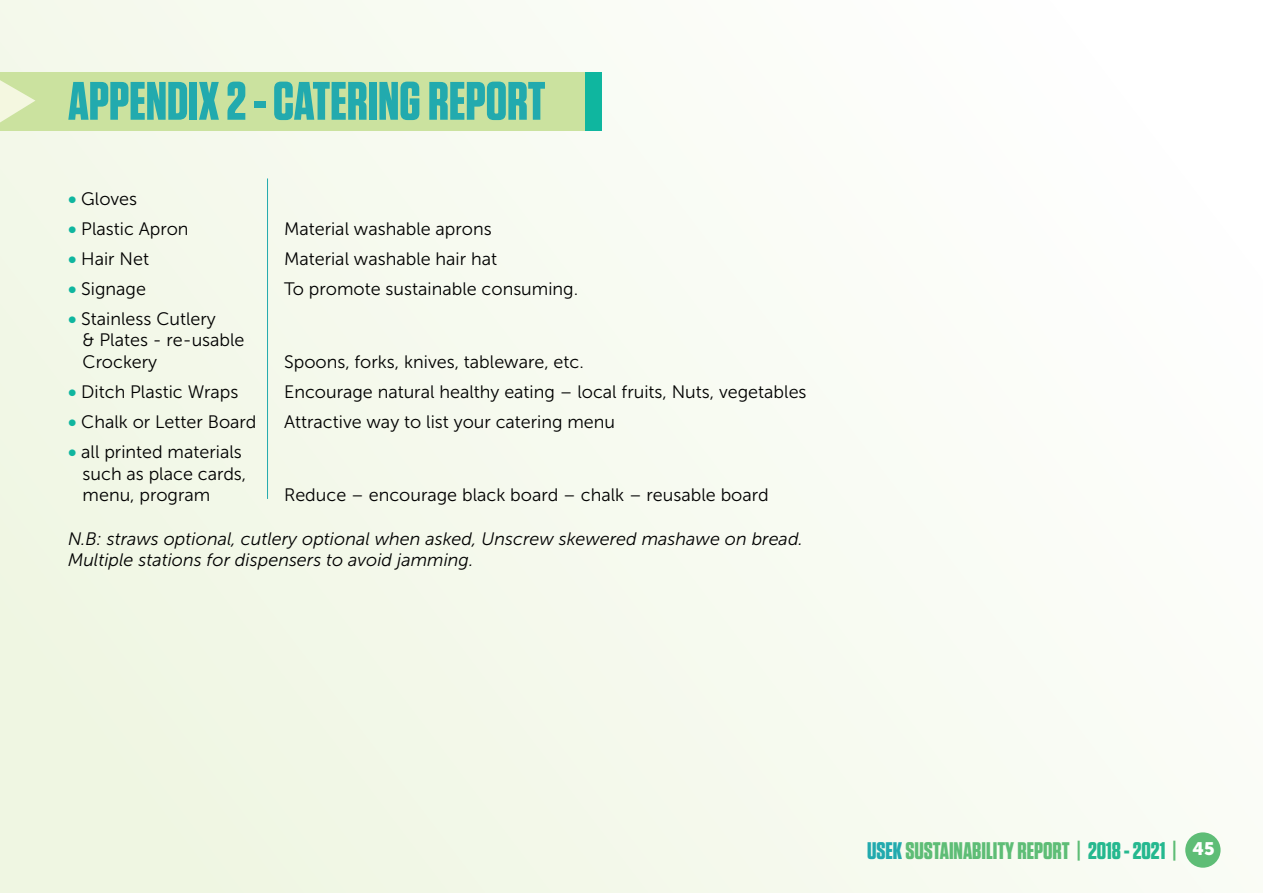
<style>
.page{position:relative;width:1263px;height:893px;background:#fff}
.page>*{position:absolute;margin:0;border:0;box-sizing:border-box;transform-origin:0 0}
.t1{font:700 54px "Tungsten";color:#22aaae}
.t2{font:700 24px "Tungsten";color:#5ebd76}
.t3{font:18px/21.6px "Museo Sans 300";color:#000}
.t4{font:italic 18px/21.6px "Museo Sans 300";color:#000}
.s1{font-family:"Museo Sans 900";color:#0fb69f}
.s2{color:#22aaae}
.s3{color:#25b88f}
</style>
<div class="page">
<div style="left:0;top:0;width:1263px;height:893px;background:linear-gradient(to right,#f0f7e4,#fdfefc)"></div>
<div style="left:1185px;top:832px;width:35px;height:36px;background:#5ebd76;border-radius:50%"></div>
<hr style="left:267px;top:178px;width:1px;height:321px;background:#22aaae">
<div style="left:0;top:72px;width:585px;height:59px;background:#cbe29f"></div>
<svg style="left:0;top:80px;width:35px;height:43px"></svg>
<div style="left:585px;top:72px;width:16px;height:59px;background:#0fb69f"></div>
<h1 class="t1" style="left:68px;top:72px;width:479px">APPENDIX 2 - CATERING REPORT</h1>
<p class="t3" style="left:68px;top:188px;width:71px"><span class="s1">•</span> Gloves</p>
<p class="t3" style="left:68px;top:218px;width:122px"><span class="s1">•</span> Plastic Apron</p>
<p class="t3" style="left:284px;top:218px;width:209px">Material washable aprons</p>
<p class="t3" style="left:68px;top:248px;width:83px"><span class="s1">•</span> Hair Net</p>
<p class="t3" style="left:284px;top:248px;width:214px">Material washable hair hat</p>
<p class="t3" style="left:68px;top:278px;width:80px"><span class="s1">•</span> Signage</p>
<p class="t3" style="left:284px;top:278px;width:296px">To promote sustainable consuming.</p>
<p class="t3" style="left:83px;top:308px;width:164px;text-indent:-15px"><span class="s1">•</span> Stainless Cutlery<br>&amp; Plates - re-usable<br>Crockery</p>
<p class="t3" style="left:284px;top:351px;width:301px">Spoons, forks, knives, tableware, etc.</p>
<p class="t3" style="left:68px;top:381px;width:172px"><span class="s1">•</span> Ditch Plastic Wraps</p>
<p class="t3" style="left:284px;top:381px;width:524px">Encourage natural healthy eating – local fruits, Nuts, vegetables</p>
<p class="t3" style="left:68px;top:411px;width:190px"><span class="s1">•</span> Chalk or Letter Board</p>
<p class="t3" style="left:284px;top:411px;width:333px">Attractive way to list your catering menu</p>
<p class="t3" style="left:83px;top:441px;width:165px;text-indent:-15px"><span class="s1">•</span> all printed materials such as place cards, menu, program</p>
<p class="t3" style="left:284px;top:484px;width:486px">Reduce – encourage black board – chalk – reusable board</p>
<p class="t4" style="left:68px;top:528px;width:736px">N.B: straws optional, cutlery optional when asked, Unscrew skewered mashawe on bread.<br>Multiple stations for dispensers to avoid jamming.</p>
<h2 class="t2" style="left:867px;top:837px;width:349px"><span class="s2">USEK</span>SUSTAINABILITY REPORT | <span class="s3">2018 - 2021</span> | <sup>45</sup></h2>
</div>
